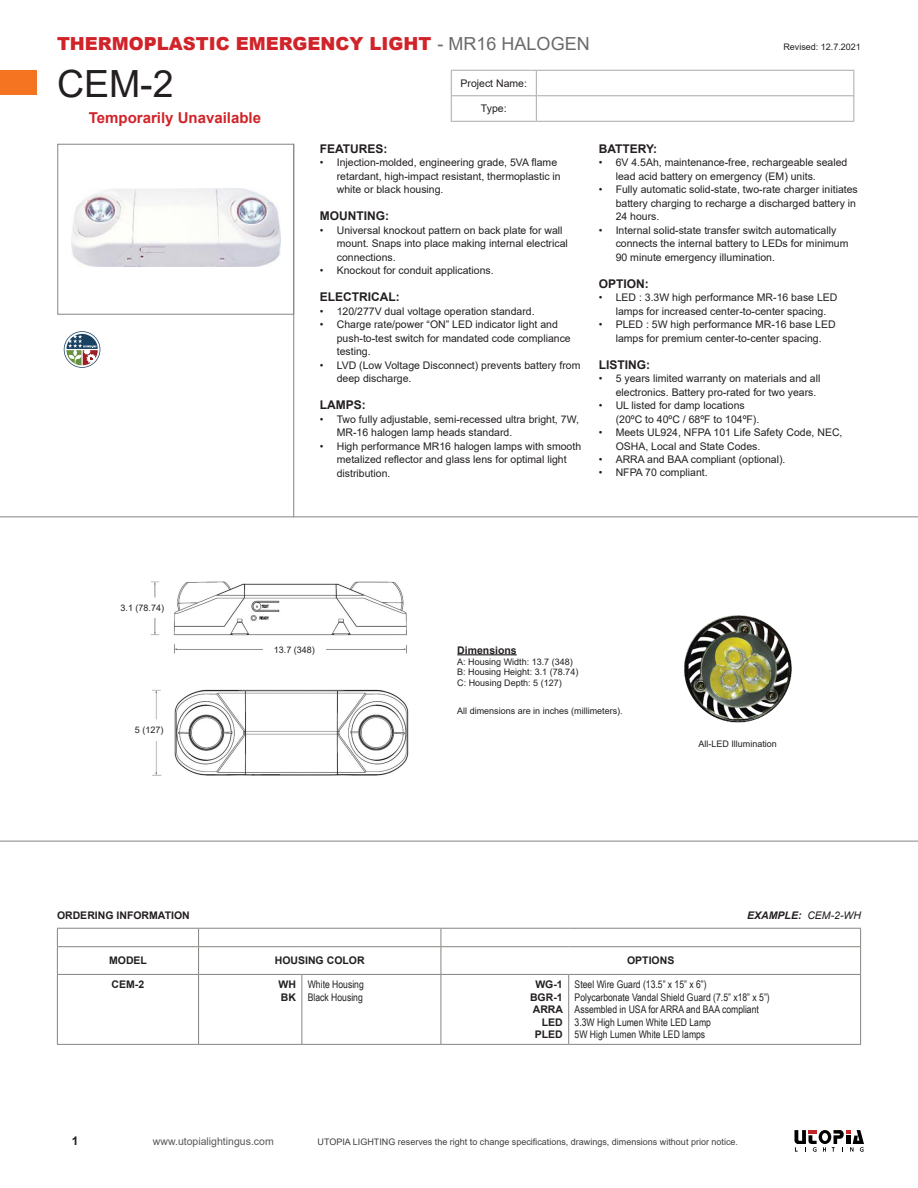
<style>
.page{position:relative;width:918px;height:1188px;background:#fff}
.page>*{position:absolute;margin:0;border:0;box-sizing:border-box;transform-origin:0 0}
.t1{font:37.5px "Arial";color:#231f20}
.t2{font:900 18px "Arial";color:#d1232a}
.t3{font:700 15px "Arial";color:#d1232a}
.t4{font:700 12px "Arial";color:#231f20}
.t5{font:10.5px/13.5px "Arial";color:#231f20}
.t6{font:10.5px "Arial Narrow";color:#231f20}
.t7{font:700 10.5px "Arial";color:#231f20}
.t8{font:10.5px "Arial";color:#57585a}
.t9{font:italic 700 10.5px "Arial";color:#231f20}
.t10{font:9px "Arial";color:#231f20}
.t11{font:9px "Arial";color:#3e3e3f}
.s1{font-weight:400;color:#6b6b6e}
.s2{font-weight:400}
</style>
<div class="page">
<svg style="left:794px;top:1130px;width:70px;height:22px"></svg>
<div style="left:0;top:70px;width:37px;height:25px;background:#f47421"></div>
<svg style="left:64px;top:331px;width:36px;height:37px"></svg>
<hr style="left:0;top:516px;width:918px;height:1px;background:#848480">
<hr style="left:0;top:841px;width:918px;height:1px;background:#848480">
<hr style="left:293px;top:144px;width:1px;height:373px;background:#848480">
<div style="left:57px;top:144px;width:237px;height:171px;border:1px solid #848480"></div>
<hr style="left:57px;top:928px;width:142px;height:1px;background:#848480">
<hr style="left:199px;top:928px;width:103px;height:1px;background:#848480">
<hr style="left:302px;top:928px;width:139px;height:1px;background:#848480">
<hr style="left:441px;top:928px;width:128px;height:1px;background:#848480">
<hr style="left:569px;top:928px;width:292px;height:1px;background:#848480">
<hr style="left:57px;top:946px;width:142px;height:1px;background:#848480">
<svg style="left:57px;top:929px;width:1px;height:45px"></svg>
<hr style="left:199px;top:946px;width:103px;height:1px;background:#848480">
<svg style="left:198px;top:929px;width:1px;height:45px"></svg>
<hr style="left:302px;top:946px;width:139px;height:1px;background:#848480">
<hr style="left:441px;top:946px;width:128px;height:1px;background:#848480">
<svg style="left:441px;top:929px;width:1px;height:45px"></svg>
<hr style="left:569px;top:946px;width:292px;height:1px;background:#848480">
<svg style="left:860px;top:929px;width:1px;height:45px"></svg>
<hr style="left:57px;top:974px;width:142px;height:1px;background:#848480">
<hr style="left:57px;top:975px;width:1px;height:69px;background:#848480">
<hr style="left:199px;top:974px;width:103px;height:1px;background:#848480">
<hr style="left:198px;top:975px;width:1px;height:69px;background:#848480">
<hr style="left:302px;top:974px;width:139px;height:1px;background:#848480">
<hr style="left:302px;top:975px;width:1px;height:69px;background:#848480">
<hr style="left:441px;top:974px;width:128px;height:1px;background:#848480">
<hr style="left:441px;top:975px;width:1px;height:69px;background:#848480">
<hr style="left:569px;top:974px;width:292px;height:1px;background:#848480">
<hr style="left:568px;top:975px;width:1px;height:69px;background:#848480">
<hr style="left:860px;top:975px;width:1px;height:69px;background:#848480">
<hr style="left:57px;top:1044px;width:142px;height:1px;background:#848480">
<hr style="left:199px;top:1044px;width:103px;height:1px;background:#848480">
<hr style="left:302px;top:1044px;width:139px;height:1px;background:#848480">
<hr style="left:441px;top:1044px;width:128px;height:1px;background:#848480">
<hr style="left:569px;top:1044px;width:292px;height:1px;background:#848480">
<img style="left:72px;top:188px;width:209px;height:78px">
<img style="left:150px;top:581px;width:257px;height:73px">
<img style="left:152px;top:689px;width:257px;height:87px">
<div style="left:263px;top:646px;width:63px;height:14px;background:#fff"></div>
<div style="left:117px;top:604px;width:51px;height:13px;background:#fff"></div>
<div style="left:129px;top:727px;width:40px;height:13px;background:#fff"></div>
<img style="left:684px;top:615px;width:108px;height:108px">
<hr style="left:457px;top:654px;width:60px;height:1px;background:#231f20">
<svg style="left:451px;top:70px;width:403px;height:51px"></svg>
<hr style="left:451px;top:121px;width:85px;height:1px;background:#a8a9ad">
<hr style="left:536px;top:121px;width:318px;height:1px;background:#a8a9ad">
<p class="t2" style="left:57px;top:30px;width:534px">THERMOPLASTIC EMERGENCY LIGHT <span class="s1">- MR16 HALOGEN</span></p>
<p class="t10" style="left:783px;top:40px;width:79px">Revised: 12.7.2021</p>
<p class="t1" style="left:57px;top:58px;width:118px">CEM-2</p>
<p class="t5" style="left:461px;top:76px;width:68px">Project Name:</p>
<p class="t5" style="left:481px;top:102px;width:27px">Type:</p>
<p class="t3" style="left:89px;top:107px;width:174px">Temporarily Unavailable</p>
<p class="t10" style="left:121px;top:601px;width:45px">3.1 (78.74)</p>
<p class="t10" style="left:135px;top:724px;width:30px">5 (127)</p>
<p class="t4" style="left:320px;top:140px;width:69px">FEATURES:</p>
<p class="t5" style="left:337px;top:156px;width:226px;text-indent:-17px">• Injection-molded, engineering grade, 5VA flame retardant, high-impact resistant, thermoplastic in white or black housing.</p>
<p class="t4" style="left:320px;top:207px;width:71px">MOUNTING:</p>
<p class="t5" style="left:337px;top:223px;width:233px;text-indent:-17px">• Universal knockout pattern on back plate for wall mount. Snaps into place making internal electrical connections.</p>
<p class="t5" style="left:320px;top:264px;width:176px">• Knockout for conduit applications.</p>
<p class="t4" style="left:320px;top:288px;width:81px">ELECTRICAL:</p>
<p class="t5" style="left:320px;top:304px;width:216px">• 120/277V dual voltage operation standard.</p>
<p class="t5" style="left:337px;top:318px;width:236px;text-indent:-17px">• Charge rate/power “ON” LED indicator light and push-to-test switch for mandated code compliance testing.</p>
<p class="t5" style="left:337px;top:358px;width:245px;text-indent:-17px">• LVD (Low Voltage Disconnect) prevents battery from deep discharge.</p>
<p class="t4" style="left:320px;top:396px;width:47px">LAMPS:</p>
<p class="t5" style="left:337px;top:412px;width:244px;text-indent:-17px">• Two fully adjustable, semi-recessed ultra bright, 7W,<br>MR-16 halogen lamp heads standard.</p>
<p class="t5" style="left:337px;top:439px;width:246px;text-indent:-17px">• High performance MR16 halogen lamps with smooth metalized reflector and glass lens for optimal light distribution.</p>
<p class="t4" style="left:599px;top:140px;width:60px">BATTERY:</p>
<p class="t5" style="left:616px;top:156px;width:233px;text-indent:-17px">• 6V 4.5Ah, maintenance-free, rechargeable sealed lead acid battery on emergency (EM) units.</p>
<p class="t5" style="left:616px;top:183px;width:244px;text-indent:-17px">• Fully automatic solid-state, two-rate charger initiates battery charging to recharge a discharged battery in<br>24 hours.</p>
<p class="t5" style="left:616px;top:223px;width:234px;text-indent:-17px">• Internal solid-state transfer switch automatically connects the internal battery to LEDs for minimum<br>90 minute emergency illumination.</p>
<p class="t4" style="left:599px;top:275px;width:52px">OPTION:</p>
<p class="t5" style="left:599px;top:291px;width:240px;text-align:center">• LED : 3.3W high performance MR-16 base LED lamps for increased center-to-center spacing.</p>
<p class="t5" style="left:599px;top:318px;width:239px;text-align:center">• PLED : 5W high performance MR-16 base LED lamps for premium center-to-center spacing.</p>
<p class="t4" style="left:599px;top:356px;width:53px">LISTING:</p>
<p class="t5" style="left:616px;top:372px;width:206px;text-indent:-17px">• 5 years limited warranty on materials and all electronics. Battery pro-rated for two years.</p>
<p class="t5" style="left:616px;top:399px;width:145px;text-indent:-17px">• UL listed for damp locations (20ºC to 40ºC / 68ºF to 104ºF).</p>
<p class="t5" style="left:616px;top:426px;width:228px;text-indent:-17px">• Meets UL924, NFPA 101 Life Safety Code, NEC,<br>OSHA, Local and State Codes.</p>
<p class="t5" style="left:599px;top:453px;width:188px">• ARRA and BAA compliant (optional).</p>
<p class="t5" style="left:599px;top:465px;width:111px">• NFPA 70 compliant.</p>
<p class="t10" style="left:274px;top:644px;width:43px">13.7 (348)</p>
<p class="t7" style="left:457px;top:643px;width:61px">Dimensions</p>
<p class="t10" style="left:457px;top:655px;width:117px">A: Housing Width: 13.7 (348)</p>
<p class="t10" style="left:457px;top:666px;width:123px">B: Housing Height: 3.1 (78.74)</p>
<p class="t10" style="left:457px;top:677px;width:106px">C: Housing Depth: 5 (127)</p>
<p class="t10" style="left:457px;top:705px;width:167px">All dimensions are in inches (millimeters).</p>
<p class="t10" style="left:698px;top:737px;width:80px">All-LED Illumination</p>
<p class="t7" style="left:57px;top:908px;width:134px">ORDERING INFORMATION</p>
<p class="t9" style="left:747px;top:908px;width:115px">EXAMPLE: <span class="s2">CEM-2-WH</span></p>
<p class="t7" style="left:109px;top:953px;width:39px">MODEL</p>
<p class="t7" style="left:275px;top:953px;width:91px">HOUSING COLOR</p>
<p class="t7" style="left:627px;top:953px;width:49px">OPTIONS</p>
<p class="t7" style="left:112px;top:977px;width:34px">CEM-2</p>
<p class="t7" style="left:278px;top:977px;width:19px">WH</p>
<p class="t7" style="left:281px;top:990px;width:17px">BK</p>
<p class="t7" style="left:535px;top:977px;width:29px">WG-1</p>
<p class="t7" style="left:530px;top:990px;width:34px">BGR-1</p>
<p class="t7" style="left:533px;top:1002px;width:32px">ARRA</p>
<p class="t7" style="left:542px;top:1015px;width:23px">LED</p>
<p class="t7" style="left:535px;top:1027px;width:30px">PLED</p>
<p class="t6" style="left:575px;top:977px;width:134px">Steel Wire Guard (13.5” x 15” x 6”)</p>
<p class="t6" style="left:575px;top:989px;width:197px">Polycarbonate Vandal Shield Guard (7.5” x18” x 5”)</p>
<p class="t6" style="left:575px;top:1002px;width:186px">Assembled in USA for ARRA and BAA compliant</p>
<p class="t6" style="left:575px;top:1014px;width:138px">3.3W High Lumen White LED Lamp</p>
<p class="t6" style="left:575px;top:1027px;width:132px">5W High Lumen White LED lamps</p>
<p class="t6" style="left:308px;top:977px;width:57px">White Housing</p>
<p class="t6" style="left:308px;top:989px;width:57px">Black Housing</p>
<p class="t4" style="left:72px;top:1133px;width:8px">1</p>
<p class="t8" style="left:153px;top:1134px;width:122px">www.utopialightingus.com</p>
<p class="t11" style="left:318px;top:1135px;width:422px">UTOPIA LIGHTING reserves the right to change specifications, drawings, dimensions without prior notice.</p>
</div>
